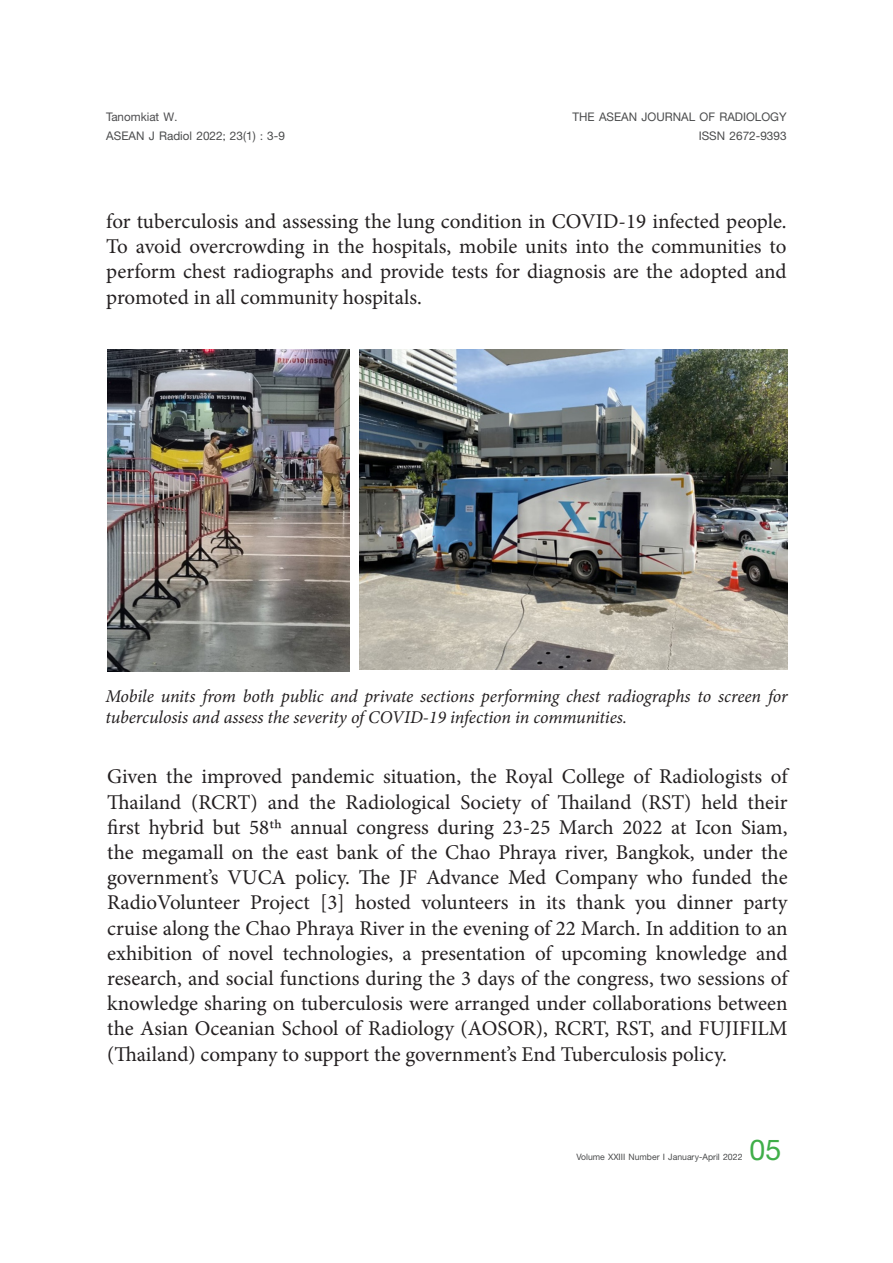
<style>
.page{position:relative;width:893px;height:1263px;background:#fff}
.page>*{position:absolute;margin:0;border:0;box-sizing:border-box;transform-origin:0 0}
.t1{font:700 43.5px "PSL Kanda Pro";color:#40ae49}
.t2{font:21px/25.2px "Minion Pro";color:#231f20;text-align:justify}
.t3{font:italic 18px/21.6px "Minion Pro";letter-spacing:-.005em;color:#231f20}
.t4{font:700 18px "PSL Kanda Pro";color:#4b4c4d}
.t5{font:700 18px "PSL Kanda Pro";color:#4d4d4f}
.t6{font:700 13.35px "PSL Kanda Pro";color:#4b4c4d}
</style>
<div class="page">
<img style="left:107px;top:349px;width:243px;height:322px">
<img style="left:359px;top:350px;width:429px;height:320px">
<p class="t5" style="left:106px;top:107px;width:72px">Tanomkiat W.</p>
<p class="t4" style="left:106px;top:126px;width:180px">ASEAN J Radiol 2022; 23(1) : 3-9</p>
<p class="t4" style="left:572px;top:107px;width:216px">THE ASEAN JOURNAL OF RADIOLOGY</p>
<p class="t4" style="left:699px;top:126px;width:89px">ISSN 2672-9393</p>
<p class="t2" style="left:106px;top:209px;width:682px">for tuberculosis and assessing the lung condition in COVID-19 infected people.<br>To avoid overcrowding in the hospitals, mobile units into the communities to perform chest radiographs and provide tests for diagnosis are the adopted and promoted in all community hospitals.</p>
<p class="t3" style="left:105px;top:685px;width:684px">Mobile units from both public and private sections performing chest radiographs to screen for tuberculosis and assess the severity of COVID-19 infection in communities.</p>
<p class="t2" style="left:107px;top:764px;width:682px">Given the improved pandemic situation, the Royal College of Radiologists of Thailand (RCRT) and the Radiological Society of Thailand (RST) held their first hybrid but 58th annual congress during 23-25 March 2022 at Icon Siam, the megamall on the east bank of the Chao Phraya river, Bangkok, under the government’s VUCA policy. The JF Advance Med Company who funded the RadioVolunteer Project [3] hosted volunteers in its thank you dinner party cruise along the Chao Phraya River in the evening of 22 March. In addition to an exhibition of novel technologies, a presentation of upcoming knowledge and research, and social functions during the 3 days of the congress, two sessions of knowledge sharing on tuberculosis were arranged under collaborations between the Asian Oceanian School of Radiology (AOSOR), RCRT, RST, and FUJIFILM (Thailand) company to support the government’s End Tuberculosis policy.</p>
<p class="t6" style="left:576px;top:1149px;width:168px">Volume XXIII Number I January-April 2022</p>
<h1 class="t1" style="left:749px;top:1125px;width:33px">05</h1>
</div>
